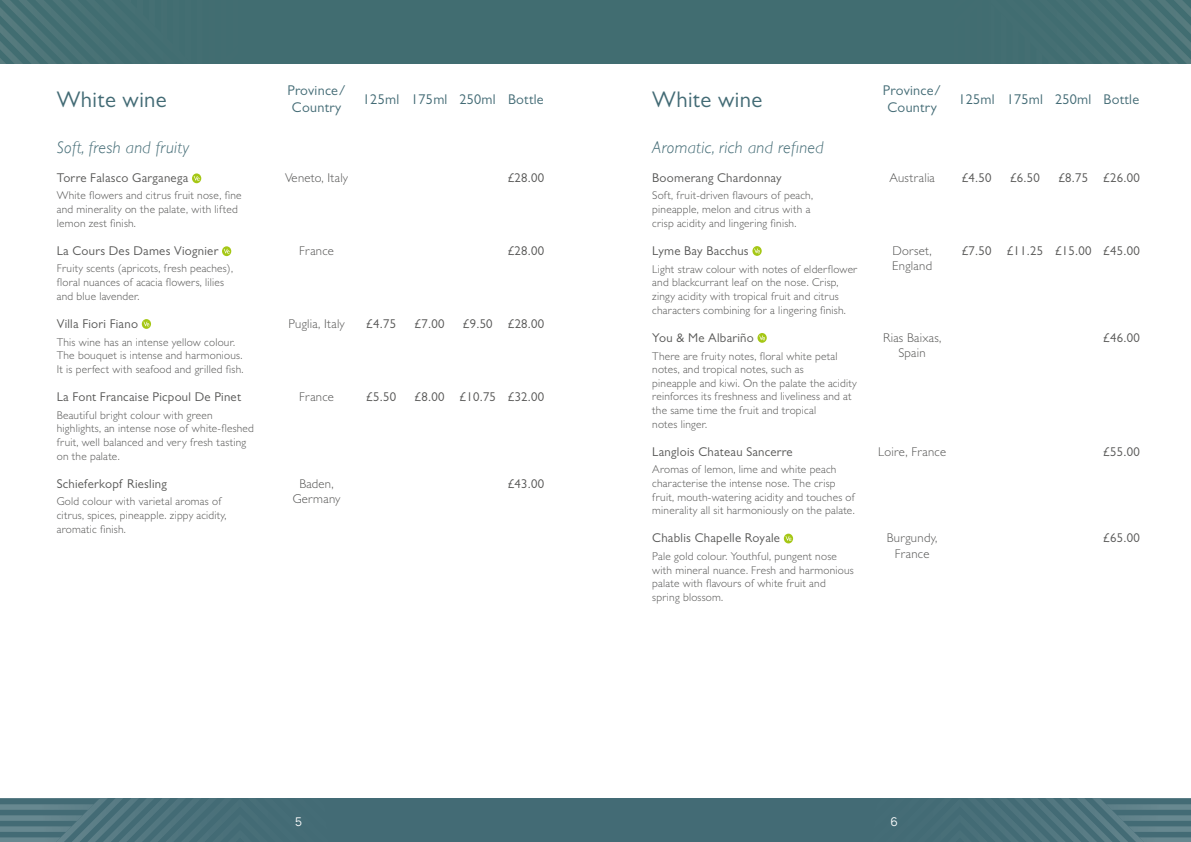
<style>
.page{position:relative;width:1191px;height:842px;background:#fff}
.page>*{position:absolute;margin:0;border:0;box-sizing:border-box;transform-origin:0 0}
.t1{font:22.7px "Gill Sans";letter-spacing:.02em;color:#436b75}
.t2{font:italic 300 17px "Gill Sans";letter-spacing:.02em;color:#436b75}
.t3{font:14.2px/17px "Gill Sans";letter-spacing:.02em;color:#436b75;text-align:center}
.t4{font:12.8px "Gill Sans";letter-spacing:.02em;color:#575756}
.t5{font:300 12.8px/15.3px "Gill Sans";letter-spacing:.02em;color:#575756;text-align:center}
.t6{font:200 12px "Manrope";color:#fff}
.t7{font:300 11.4px/13.6px "Gill Sans";letter-spacing:.02em;color:#575756}
</style>
<div class="page">
<svg style="left:192px;top:173px;width:9px;height:10px"></svg>
<svg style="left:194px;top:176px;width:6px;height:5px"></svg>
<svg style="left:222px;top:246px;width:9px;height:10px"></svg>
<svg style="left:224px;top:249px;width:5px;height:5px"></svg>
<svg style="left:142px;top:319px;width:9px;height:10px"></svg>
<svg style="left:143px;top:322px;width:6px;height:4px"></svg>
<div style="left:0;top:0;width:604px;height:63px;background:#416d71"></div>
<svg style="left:0;top:0;width:71px;height:63px"></svg>
<svg style="left:0;top:798px;width:1191px;height:44px;background:#476e78"></svg>
<svg style="left:752px;top:246px;width:9px;height:10px"></svg>
<svg style="left:754px;top:249px;width:6px;height:4px"></svg>
<svg style="left:757px;top:333px;width:9px;height:10px"></svg>
<svg style="left:759px;top:335px;width:6px;height:5px"></svg>
<svg style="left:784px;top:534px;width:9px;height:9px"></svg>
<svg style="left:785px;top:536px;width:6px;height:5px"></svg>
<div style="left:587px;top:0;width:604px;height:63px;background:#416d71"></div>
<svg style="left:1121px;top:0;width:70px;height:63px"></svg>
<h1 class="t1" style="left:57px;top:86px;width:112px">White wine</h1>
<p class="t3" style="left:287px;top:82px;width:60px">Province/<br>Country</p>
<p class="t3" style="left:363px;top:91px;width:182px">125ml 175ml 250ml Bottle</p>
<h2 class="t2" style="left:57px;top:138px;width:134px">Soft, fresh and fruity</h2>
<p class="t4" style="left:57px;top:170px;width:133px">Torre Falasco Garganega</p>
<p class="t7" style="left:57px;top:189px;width:186px">White flowers and citrus fruit nose, fine and minerality on the palate, with lifted lemon zest finish.</p>
<p class="t5" style="left:285px;top:170px;width:65px">Veneto, Italy</p>
<p class="t4" style="left:507px;top:170px;width:38px">£28.00</p>
<p class="t4" style="left:57px;top:243px;width:163px">La Cours Des Dames Viognier</p>
<p class="t7" style="left:57px;top:262px;width:178px">Fruity scents (apricots, fresh peaches), floral nuances of acacia flowers, lilies and blue lavender.</p>
<p class="t4" style="left:57px;top:316px;width:83px">Villa Fiori Fiano</p>
<p class="t7" style="left:57px;top:335px;width:188px">This wine has an intense yellow colour.<br>The bouquet is intense and harmonious.<br>It is perfect with seafood and grilled fish.</p>
<p class="t4" style="left:57px;top:389px;width:186px">La Font Francaise Picpoul De Pinet</p>
<p class="t7" style="left:57px;top:408px;width:199px">Beautiful bright colour with green highlights, an intense nose of white-fleshed fruit, well balanced and very fresh tasting on the palate.</p>
<p class="t4" style="left:57px;top:476px;width:112px">Schieferkopf Riesling</p>
<p class="t7" style="left:57px;top:494px;width:171px">Gold colour with varietal aromas of citrus, spices, pineapple. zippy acidity, aromatic finish.</p>
<p class="t5" style="left:299px;top:243px;width:36px">France</p>
<p class="t4" style="left:507px;top:243px;width:38px">£28.00</p>
<p class="t5" style="left:288px;top:316px;width:58px">Puglia, Italy</p>
<p class="t4" style="left:366px;top:316px;width:32px">£4.75</p>
<p class="t4" style="left:414px;top:316px;width:32px">£7.00</p>
<p class="t4" style="left:462px;top:316px;width:83px">£9.50 £28.00</p>
<p class="t5" style="left:299px;top:389px;width:36px">France</p>
<p class="t4" style="left:366px;top:389px;width:32px">£5.50</p>
<p class="t4" style="left:414px;top:389px;width:132px">£8.00 £10.75 £32.00</p>
<p class="t5" style="left:293px;top:475px;width:49px">Baden,<br>Germany</p>
<p class="t4" style="left:507px;top:476px;width:38px">£43.00</p>
<p class="t6" style="left:295px;top:814px;width:8px">5</p>
<h1 class="t1" style="left:652px;top:86px;width:112px">White wine</h1>
<p class="t3" style="left:883px;top:82px;width:60px">Province/<br>Country</p>
<p class="t3" style="left:958px;top:91px;width:182px">125ml 175ml 250ml Bottle</p>
<h2 class="t2" style="left:652px;top:138px;width:173px">Aromatic, rich and refined</h2>
<p class="t4" style="left:652px;top:170px;width:131px">Boomerang Chardonnay</p>
<p class="t7" style="left:652px;top:189px;width:162px">Soft, fruit-driven flavours of peach, pineapple, melon and citrus with a crisp acidity and lingering finish.</p>
<p class="t5" style="left:889px;top:170px;width:47px">Australia</p>
<p class="t4" style="left:961px;top:170px;width:32px">£4.50</p>
<p class="t4" style="left:1009px;top:170px;width:32px">£6.50</p>
<p class="t4" style="left:1058px;top:170px;width:83px">£8.75 £26.00</p>
<p class="t4" style="left:652px;top:243px;width:98px">Lyme Bay Bacchus</p>
<p class="t7" style="left:652px;top:262px;width:207px">Light straw colour with notes of elderflower and blackcurrant leaf on the nose. Crisp, zingy acidity with tropical fruit and citrus characters combining for a lingering finish.</p>
<p class="t4" style="left:652px;top:330px;width:103px">You &amp; Me Albariño</p>
<p class="t7" style="left:652px;top:349px;width:206px">There are fruity notes, floral white petal notes, and tropical notes, such as<br>pineapple and kiwi. On the palate the acidity reinforces its freshness and liveliness and at the same time the fruit and tropical<br>notes linger.</p>
<p class="t4" style="left:652px;top:444px;width:142px">Langlois Chateau Sancerre</p>
<p class="t7" style="left:652px;top:463px;width:204px">Aromas of lemon, lime and white peach characterise the intense nose. The crisp fruit, mouth-watering acidity and touches of minerality all sit harmoniously on the palate.</p>
<p class="t4" style="left:652px;top:531px;width:129px">Chablis Chapelle Royale</p>
<p class="t7" style="left:652px;top:549px;width:203px">Pale gold colour. Youthful, pungent nose with mineral nuance. Fresh and harmonious palate with flavours of white fruit and spring blossom.</p>
<p class="t5" style="left:892px;top:243px;width:41px;text-align:left">Dorset,<br>England</p>
<p class="t4" style="left:961px;top:243px;width:180px">£7.50 £11.25 £15.00 £45.00</p>
<p class="t5" style="left:883px;top:329px;width:60px">Rias Baixas,<br>Spain</p>
<p class="t4" style="left:1103px;top:330px;width:38px">£46.00</p>
<p class="t5" style="left:878px;top:444px;width:69px">Loire, France</p>
<p class="t4" style="left:1103px;top:444px;width:38px">£55.00</p>
<p class="t5" style="left:887px;top:530px;width:52px">Burgundy,<br>France</p>
<p class="t4" style="left:1103px;top:531px;width:38px">£65.00</p>
<p class="t6" style="left:890px;top:814px;width:9px">6</p>
</div>
